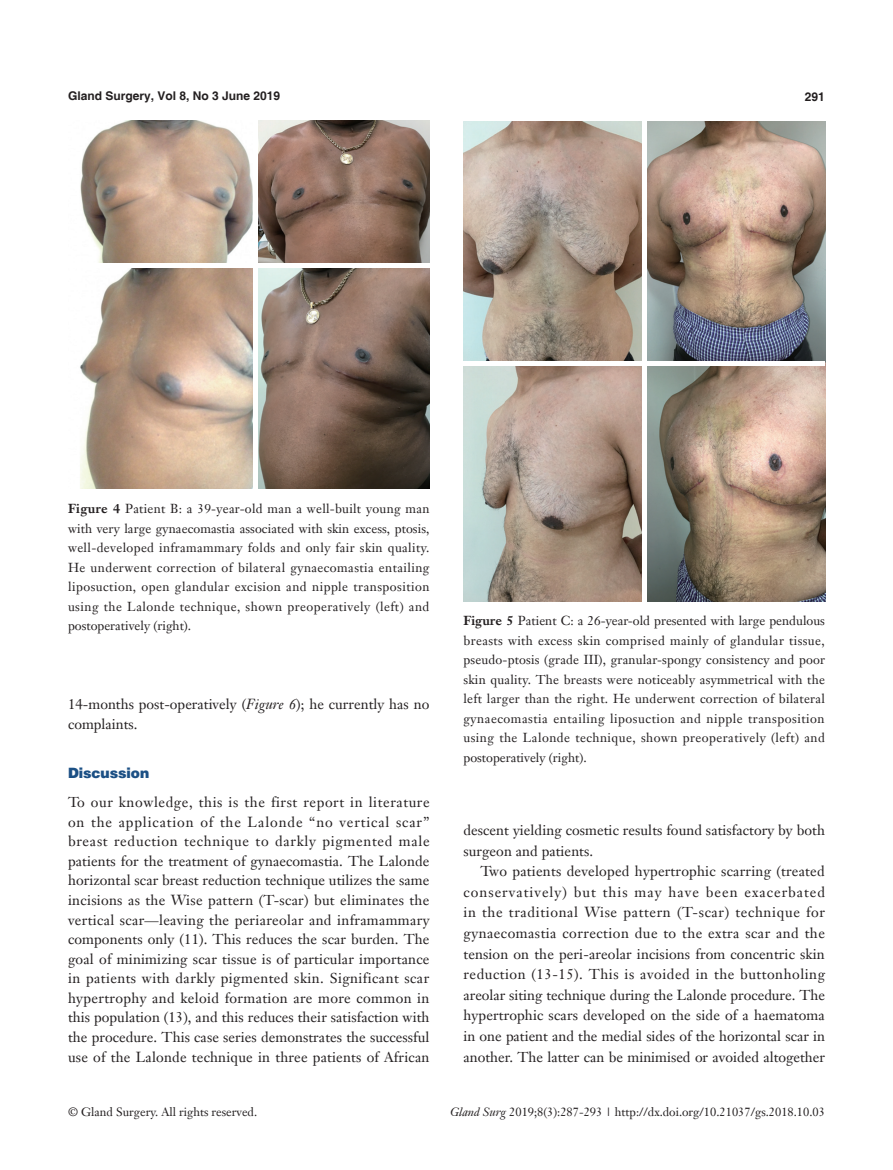
<style>
.page{position:relative;width:893px;height:1170px;background:#fff}
.page>*{position:absolute;margin:0;border:0;box-sizing:border-box;transform-origin:0 0}
.t1{font:14.25px/19.5px "Janson Text LT";letter-spacing:.005em;color:#231f20}
.一级标题-6_5{font:900 14.25px "Helvetica";color:#1c5085}
.t2{font:12.75px/19.5px "Janson Text LT";letter-spacing:.035em;color:#231f20;text-align:justify}
.t3{font:12px "Janson Text LT";color:#231f20}
.t4{font:700 12px "Helvetica";color:#231f20}
.s1{font-weight:700}
.s2{font-style:italic}
</style>
<div class="page">
<img style="left:80px;top:120px;width:350px;height:369px">
<div style="left:253px;top:120px;width:5px;height:369px;background:#fff"></div>
<hr style="left:68px;top:263px;width:362px;height:4px;background:#fff">
<img style="left:463px;top:121px;width:362px;height:480px">
<hr style="left:642px;top:121px;width:4px;height:480px;background:#fff">
<hr style="left:463px;top:361px;width:362px;height:4px;background:#fff">
<p class="t4" style="left:68px;top:88px;width:214px">Gland Surgery, Vol 8, No 3 June 2019</p>
<p class="t4" style="left:805px;top:89px;width:22px">291</p>
<p class="t2" style="left:68px;top:499px;width:363px"><span class="s1">Figure 4</span> Patient B: a 39-year-old man a well-built young man with very large gynaecomastia associated with skin excess, ptosis, well-developed inframammary folds and only fair skin quality.<br>He underwent correction of bilateral gynaecomastia entailing liposuction, open glandular excision and nipple transposition using the Lalonde technique, shown preoperatively (left) and postoperatively (right).</p>
<p class="t1" style="left:68px;top:694px;width:363px">14-months post-operatively (<span class="s2">Figure 6</span>); he currently has no complaints.</p>
<p class="一级标题-6_5" style="left:68px;top:763px;width:83px">Discussion</p>
<p class="t1" style="left:68px;top:792px;width:363px;text-align:justify">To our knowledge, this is the first report in literature on the application of the Lalonde “no vertical scar” breast reduction technique to darkly pigmented male patients for the treatment of gynaecomastia. The Lalonde horizontal scar breast reduction technique utilizes the same incisions as the Wise pattern (T-scar) but eliminates the vertical scar—leaving the periareolar and inframammary components only (11). This reduces the scar burden. The goal of minimizing scar tissue is of particular importance in patients with darkly pigmented skin. Significant scar hypertrophy and keloid formation are more common in this population (13), and this reduces their satisfaction with the procedure. This case series demonstrates the successful use of the Lalonde technique in three patients of African</p>
<p class="t2" style="left:463px;top:610px;width:363px"><span class="s1">Figure 5</span> Patient C: a 26-year-old presented with large pendulous breasts with excess skin comprised mainly of glandular tissue, pseudo-ptosis (grade III), granular-spongy consistency and poor skin quality. The breasts were noticeably asymmetrical with the left larger than the right. He underwent correction of bilateral gynaecomastia entailing liposuction and nipple transposition using the Lalonde technique, shown preoperatively (left) and postoperatively (right).</p>
<p class="t1" style="left:463px;top:819px;width:363px;line-height:20.5px">descent yielding cosmetic results found satisfactory by both surgeon and patients.</p>
<p class="t1" style="left:463px;top:860px;width:363px;line-height:20.5px;text-align:justify;text-indent:17px">Two patients developed hypertrophic scarring (treated conservatively) but this may have been exacerbated in the traditional Wise pattern (T-scar) technique for gynaecomastia correction due to the extra scar and the tension on the peri-areolar incisions from concentric skin reduction (13-15). This is avoided in the buttonholing areolar siting technique during the Lalonde procedure. The hypertrophic scars developed on the side of a haematoma in one patient and the medial sides of the horizontal scar in another. The latter can be minimised or avoided altogether</p>
<p class="t3" style="left:68px;top:1104px;width:191px">© Gland Surgery. All rights reserved.</p>
<p class="t3" style="left:450px;top:1104px;width:376px"><span class="s2">Gland Surg</span> 2019;8(3):287-293 | http://dx.doi.org/10.21037/gs.2018.10.03</p>
</div>
